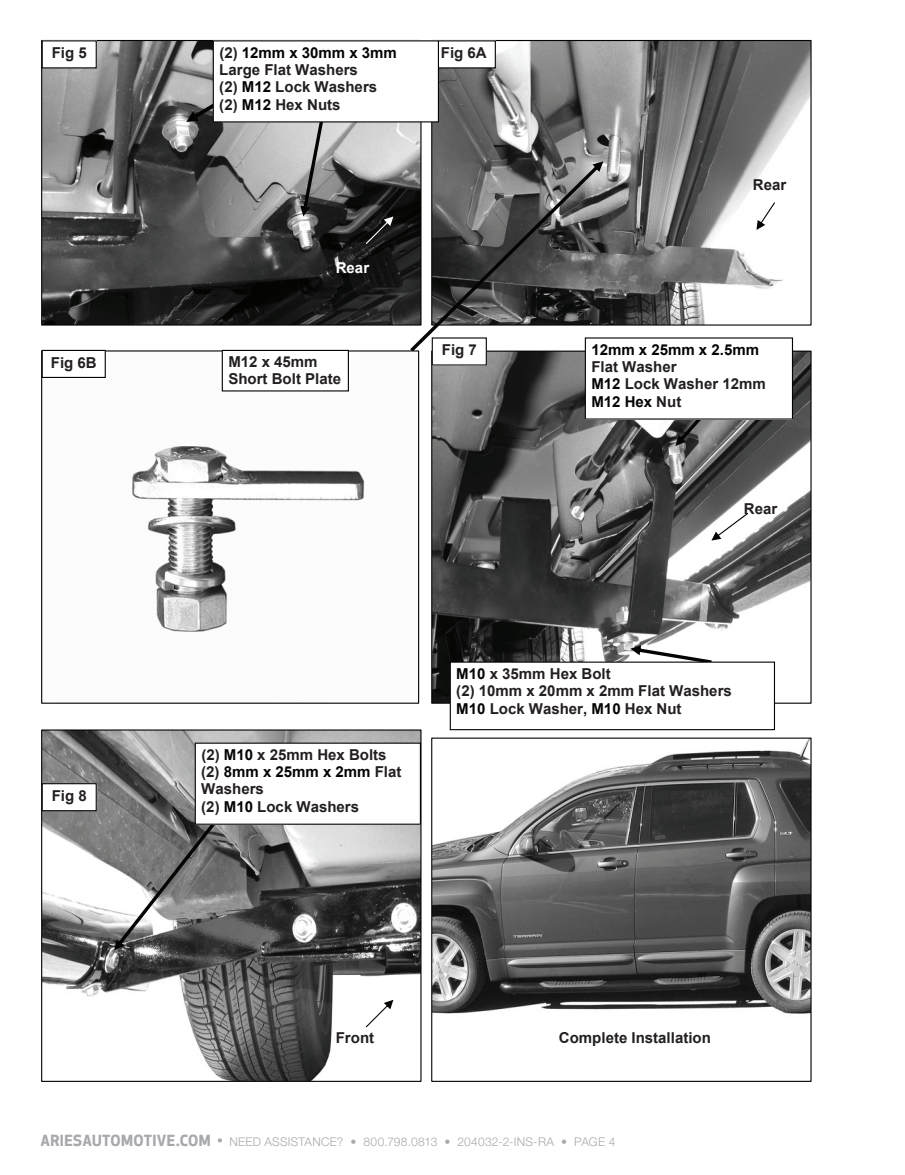
<style>
.page{position:relative;width:905px;height:1175px;background:#fff}
.page>*{position:absolute;margin:0;border:0;box-sizing:border-box;transform-origin:0 0}
.t1{font:700 15px/17.2px "Arial";color:#231f20}
.t2{font:700 15px "Arial";color:#040503}
.t3{font:700 15px "Arial";color:#fff}
.t4{font:300 12px "Helvetica Neue LT Std";letter-spacing:.02em;color:#a8a9ad}
.s1{color:#040503}
.s2{font-family:"Apex New";font-weight:700;font-size:15px}
.s3{font-family:"Apex New";font-weight:500;font-size:15px}
</style>
<div class="page">
<img style="left:43px;top:42px;width:376px;height:281px">
<img style="left:433px;top:42px;width:376px;height:281px">
<svg style="left:186px;top:93px;width:27px;height:29px"></svg>
<svg style="left:300px;top:122px;width:23px;height:94px;background:#888"></svg>
<svg style="left:410px;top:161px;width:193px;height:191px;background:#676767"></svg>
<img style="left:132px;top:352px;width:233px;height:280px">
<img style="left:433px;top:352px;width:376px;height:349px">
<svg style="left:675px;top:419px;width:73px;height:27px;background:#646464"></svg>
<svg style="left:630px;top:645px;width:81px;height:16px"></svg>
<img style="left:43px;top:731px;width:376px;height:348px">
<div style="left:41px;top:729px;width:380px;height:352px;border:1px solid #040503"></div>
<svg style="left:114px;top:823px;width:101px;height:127px;background:#838383"></svg>
<img style="left:433px;top:739px;width:376px;height:275px">
<div style="left:431px;top:737px;width:380px;height:344px;border:1px solid #040503"></div>
<div style="left:42px;top:41px;width:54px;height:27px;background:#fff"></div>
<div style="left:42px;top:40px;width:55px;height:28px;border:1px solid #040503"></div>
<div style="left:432px;top:41px;width:63px;height:27px;background:#fff"></div>
<div style="left:432px;top:338px;width:54px;height:27px;background:#fff"></div>
<div style="left:431px;top:337px;width:56px;height:28px;border:1px solid #040503"></div>
<div style="left:42px;top:783px;width:54px;height:27px;background:#fff"></div>
<div style="left:42px;top:783px;width:55px;height:28px;border:1px solid #040503"></div>
<div style="left:213px;top:41px;width:225px;height:81px;background:#fff"></div>
<div style="left:585px;top:338px;width:207px;height:81px;background:#fff"></div>
<div style="left:584px;top:337px;width:209px;height:82px;border:1px solid #040503"></div>
<div style="left:450px;top:662px;width:324px;height:67px;background:#fff"></div>
<div style="left:449px;top:661px;width:326px;height:69px;border:1px solid #040503"></div>
<div style="left:195px;top:743px;width:225px;height:81px;background:#fff"></div>
<svg style="left:366px;top:216px;width:27px;height:28px"></svg>
<svg style="left:756px;top:202px;width:19px;height:28px"></svg>
<svg style="left:711px;top:513px;width:37px;height:27px"></svg>
<svg style="left:366px;top:999px;width:27px;height:28px"></svg>
<div style="left:42px;top:350px;width:64px;height:28px;border:1px solid #040503"></div>
<div style="left:222px;top:350px;width:126px;height:41px;background:#fff"></div>
<div style="left:222px;top:350px;width:127px;height:41px;border:1px solid #040503"></div>
<p class="t1" style="left:219px;top:44px;width:179px">(2) <span class="s1">12mm x 30mm x 3mm<br></span>Large Flat Washers<br>(2) <span class="s1">M12</span> Lock Washers (2) <span class="s1">M12</span> Hex Nuts</p>
<p class="t1" style="left:52px;top:44px;width:37px">Fig 5</p>
<p class="t1" style="left:441px;top:44px;width:47px">Fig 6A</p>
<p class="t3" style="left:336px;top:257px;width:35px">Rear</p>
<p class="t1" style="left:51px;top:354px;width:47px">Fig 6B</p>
<p class="t1" style="left:228px;top:353px;width:114px">M12 x 45mm<br>Short Bolt Plate</p>
<p class="t1" style="left:442px;top:341px;width:37px">Fig 7</p>
<p class="t1" style="left:752px;top:176px;width:35px">Rear</p>
<p class="t2" style="left:591px;top:339px;width:169px">12mm x 25mm x 2.5mm</p>
<p class="t1" style="left:591px;top:358px;width:176px">Flat Washer<br><span class="s1">M12</span> Lock Washer 12mm<br><span class="s1">M12 Hex</span> Nut</p>
<p class="t1" style="left:743px;top:500px;width:35px">Rear</p>
<p class="t1" style="left:52px;top:787px;width:37px">Fig 8</p>
<p class="t1" style="left:201px;top:746px;width:202px">(2) <span class="s1">M10</span> x 25mm Hex Bolts (2) <span class="s1">8mm x 25mm x 2mm</span> Flat<br>Washers<br>(2) <span class="s1">M10</span> Lock Washers</p>
<p class="t1" style="left:456px;top:665px;width:277px"><span class="s1">M10</span> x 35mm Hex Bolt<br>(2) 10mm x 20mm x 2mm Flat Washers<br><span class="s1">M10</span> Lock Washer, <span class="s1">M10</span> Hex Nut</p>
<p class="t1" style="left:336px;top:1029px;width:40px">Front</p>
<p class="t1" style="left:559px;top:1029px;width:153px">Complete Installation</p>
<p class="t4" style="left:40px;top:1134px;width:576px"><span class="s2">ARIESAUTOMOTIVE.COM</span> <span class="s3">•</span> NEED ASSISTANCE? • 800.798.0813 • 204032-2-INS-RA • PAGE 4</p>
</div>
